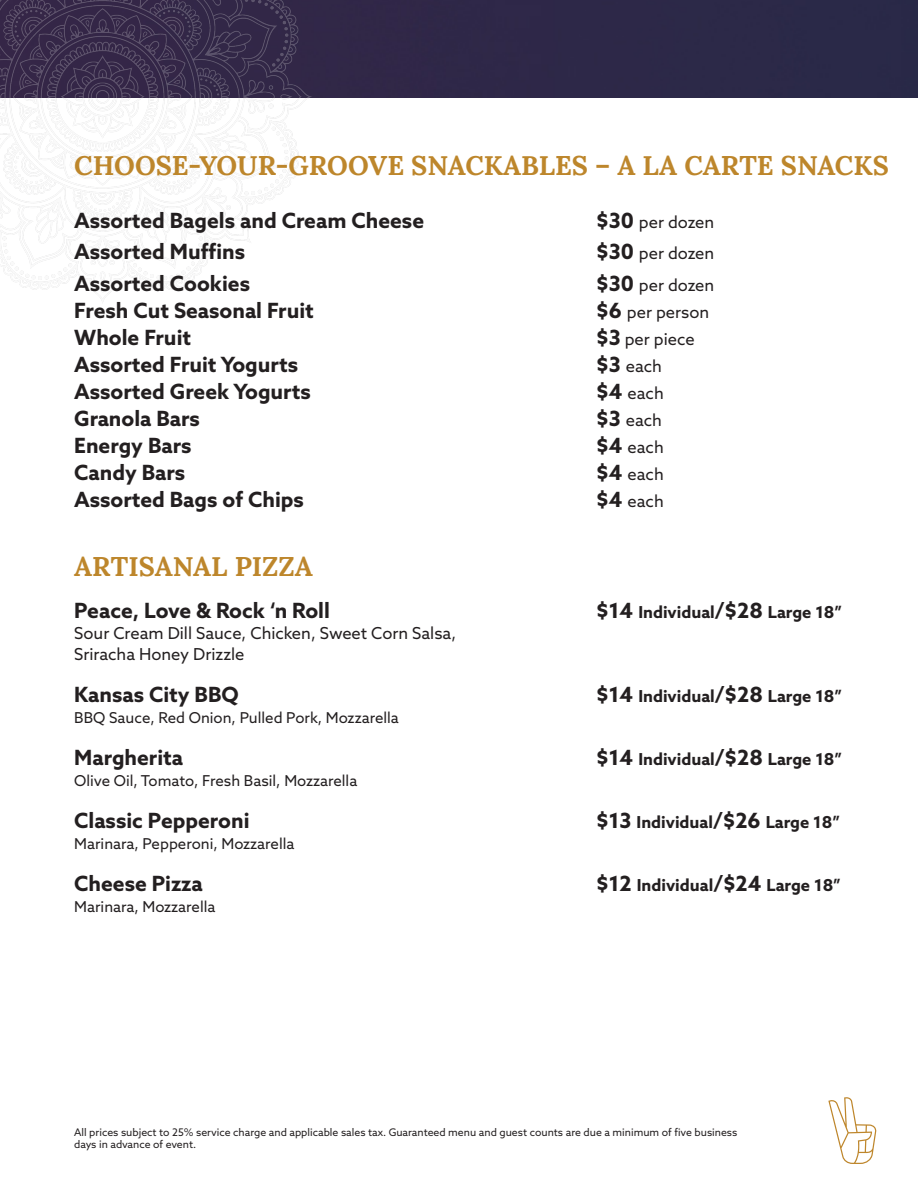
<style>
.page{position:relative;width:918px;height:1188px;background:#fff}
.page>*{position:absolute;margin:0;border:0;box-sizing:border-box;transform-origin:0 0}
.t1{font:700 27px "Lora";color:#bd862b}
.t2{font:700 21px "Azo Sans";color:#231f20}
.t3{font:16.5px "Azo Sans";color:#231f20}
.t4{font:700 16.5px "Azo Sans";color:#231f20}
.t5{font:15px "Azo Sans";color:#231f20}
.t6{font:10.5px/12px "Azo Sans";color:#231f20}
.s1{font-weight:700;font-size:21px}
.s2{font-size:21px}
</style>
<div class="page">
<div style="left:312px;top:0;width:606px;height:97px;background:#2d2848"></div>
<img style="left:0;top:0;width:312px;height:301px">
<svg style="left:828px;top:1097px;width:48px;height:67px"></svg>
<p class="t1" style="left:74px;top:143px;width:816px">CHOOSE-YOUR-GROOVE SNACKABLES – A LA CARTE SNACKS</p>
<p class="t2" style="left:74px;top:207px;width:351px">Assorted Bagels and Cream Cheese</p>
<p class="t3" style="left:596px;top:211px;width:119px"><span class="s1">$30</span> per dozen</p>
<p class="t2" style="left:74px;top:238px;width:173px">Assorted Muffins</p>
<p class="t3" style="left:596px;top:243px;width:119px"><span class="s1">$30</span> per dozen</p>
<p class="t2" style="left:74px;top:270px;width:177px">Assorted Cookies</p>
<p class="t3" style="left:596px;top:274px;width:119px"><span class="s1">$30</span> per dozen</p>
<p class="t2" style="left:74px;top:297px;width:241px">Fresh Cut Seasonal Fruit</p>
<p class="t3" style="left:596px;top:301px;width:115px"><span class="s1">$6</span> per person</p>
<p class="t2" style="left:74px;top:324px;width:118px">Whole Fruit</p>
<p class="t3" style="left:596px;top:328px;width:100px"><span class="s1">$3</span> per piece</p>
<p class="t2" style="left:74px;top:351px;width:225px">Assorted Fruit Yogurts</p>
<p class="t3" style="left:596px;top:355px;width:67px"><span class="s1">$3</span> each</p>
<p class="t2" style="left:74px;top:378px;width:238px">Assorted Greek Yogurts</p>
<p class="t3" style="left:596px;top:382px;width:69px"><span class="s1">$4</span> each</p>
<p class="t2" style="left:74px;top:405px;width:127px">Granola Bars</p>
<p class="t3" style="left:596px;top:409px;width:67px"><span class="s1">$3</span> each</p>
<p class="t2" style="left:74px;top:432px;width:119px">Energy Bars</p>
<p class="t3" style="left:596px;top:436px;width:69px"><span class="s1">$4</span> each</p>
<p class="t2" style="left:74px;top:459px;width:113px">Candy Bars</p>
<p class="t3" style="left:596px;top:463px;width:69px"><span class="s1">$4</span> each</p>
<p class="t2" style="left:74px;top:486px;width:231px">Assorted Bags of Chips</p>
<p class="t3" style="left:596px;top:490px;width:69px"><span class="s1">$4</span> each</p>
<p class="t1" style="left:74px;top:543px;width:240px">ARTISANAL PIZZA</p>
<p class="t2" style="left:74px;top:597px;width:257px">Peace, Love &amp; Rock ‘n Roll</p>
<p class="t4" style="left:596px;top:601px;width:247px"><span class="s2">$14</span> Individual<span class="s2">/$28</span> Large 18”</p>
<p class="t3" style="left:74px;top:622px;width:384px">Sour Cream Dill Sauce, Chicken, Sweet Corn Salsa,</p>
<p class="t3" style="left:74px;top:643px;width:172px">Sriracha Honey Drizzle</p>
<p class="t2" style="left:74px;top:681px;width:166px">Kansas City BBQ</p>
<p class="t4" style="left:596px;top:685px;width:247px"><span class="s2">$14</span> Individual<span class="s2">/$28</span> Large 18”</p>
<p class="t5" style="left:74px;top:708px;width:326px">BBQ Sauce, Red Onion, Pulled Pork, Mozzarella</p>
<p class="t2" style="left:74px;top:744px;width:110px">Margherita</p>
<p class="t4" style="left:596px;top:748px;width:247px"><span class="s2">$14</span> Individual<span class="s2">/$28</span> Large 18”</p>
<p class="t5" style="left:74px;top:771px;width:285px">Olive Oil, Tomato, Fresh Basil, Mozzarella</p>
<p class="t2" style="left:74px;top:807px;width:177px">Classic Pepperoni</p>
<p class="t4" style="left:596px;top:811px;width:245px"><span class="s2">$13</span> Individual<span class="s2">/$26</span> Large 18”</p>
<p class="t5" style="left:74px;top:834px;width:222px">Marinara, Pepperoni, Mozzarella</p>
<p class="t2" style="left:74px;top:870px;width:130px">Cheese Pizza</p>
<p class="t4" style="left:596px;top:874px;width:246px"><span class="s2">$12</span> Individual<span class="s2">/$24</span> Large 18”</p>
<p class="t5" style="left:74px;top:897px;width:143px">Marinara, Mozzarella</p>
<p class="t6" style="left:74px;top:1126px;width:665px">All prices subject to 25% service charge and applicable sales tax. Guaranteed menu and guest counts are due a minimum of five business days in advance of event.</p>
</div>
